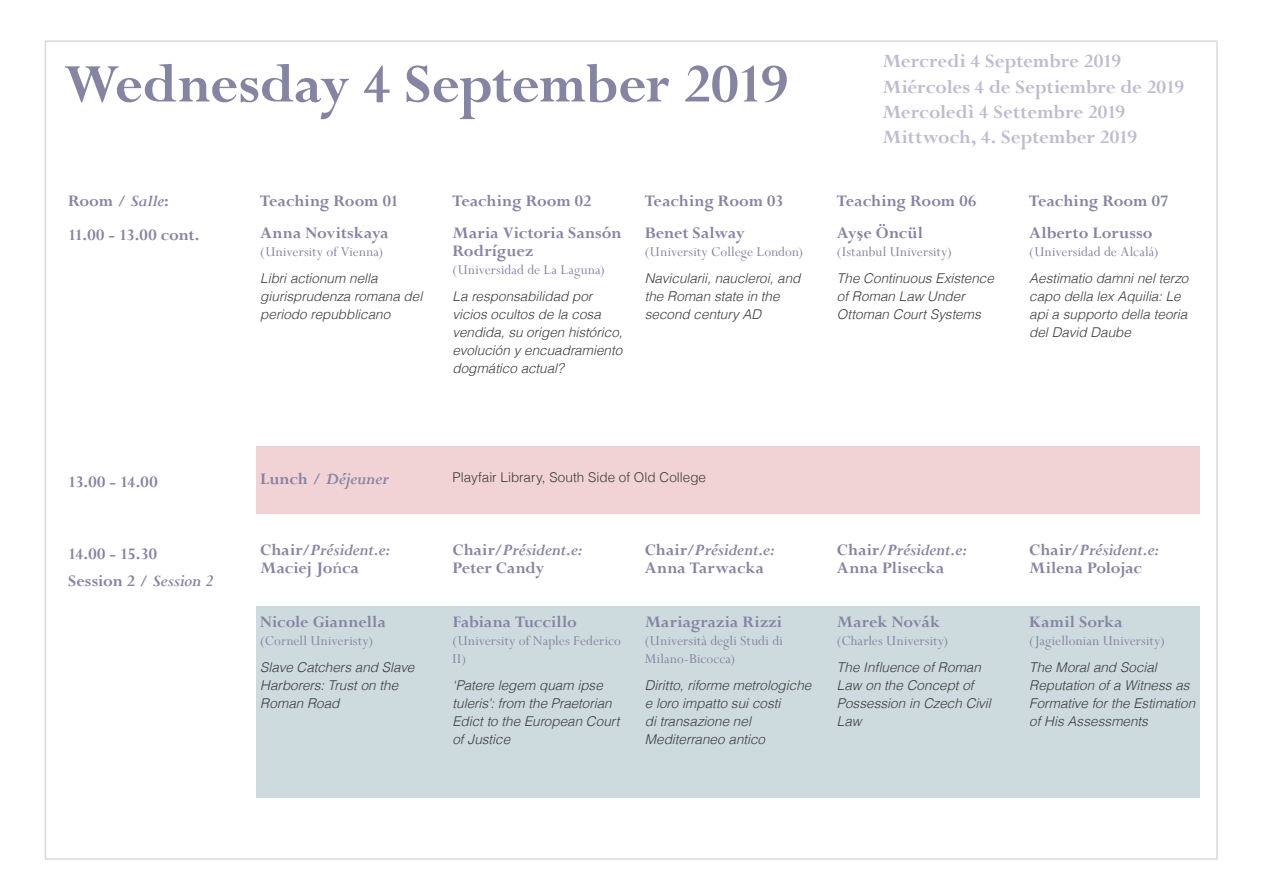
<style>
.page{position:relative;width:1263px;height:893px;background:#fff}
.page>*{position:absolute;margin:0;border:0;box-sizing:border-box;transform-origin:0 0}
.Cover_title{font:700 60px "Perpetua";letter-spacing:-.015em;color:#8684a3}
.Cover_sub_line{font:700 21px "Perpetua";letter-spacing:-.005em;color:#bebdd0}
.Body_copy_9pt{font:700 18px/18px "Perpetua";color:#8684a3}
.Body_copy_9pt-2{font:italic 700 18px "Perpetua";letter-spacing:-.02em;color:#8684a3}
.Body_copy_9pt-3{font:15px/18px "Perpetua";letter-spacing:.01em;color:#8684a3}
.Body_copy_9pt-4{font:italic 300 13.5px/18px "Helvetica";color:#3c3c3b}
.Body_copy_9pt-5{font:300 13.5px "Helvetica";color:#3c3c3b}
.s1{font-style:italic}
.s2{font-family:"Times New Roman";font-size:15px}
.s3{font-style:normal}
.s4{font-family:"Times New Roman";font-weight:400;font-size:15.3px}
</style>
<div class="page">
<div style="left:256px;top:606px;width:943px;height:191px;background:#cddbde"></div>
<div style="left:256px;top:446px;width:943px;height:68px;background:#f1d3d5"></div>
<p class="Cover_title" style="left:64px;top:46px;width:726px">Wednesday 4 September 2019</p>
<p class="Cover_sub_line" style="left:882px;top:48px;width:240px">Mercredi 4 Septembre 2019</p>
<p class="Cover_sub_line" style="left:882px;top:73px;width:303px">Miércoles 4 de Septiembre de 2019</p>
<p class="Cover_sub_line" style="left:882px;top:99px;width:244px">Mercoledì 4 Settembre 2019</p>
<p class="Cover_sub_line" style="left:882px;top:124px;width:256px">Mittwoch, 4. September 2019</p>
<p class="Body_copy_9pt" style="left:68px;top:192px;width:102px">Room / <span class="s1">Salle</span>:</p>
<p class="Body_copy_9pt" style="left:260px;top:192px;width:140px">Teaching Room 01</p>
<p class="Body_copy_9pt" style="left:452px;top:192px;width:140px">Teaching Room 02</p>
<p class="Body_copy_9pt" style="left:645px;top:192px;width:140px">Teaching Room 03</p>
<p class="Body_copy_9pt" style="left:837px;top:192px;width:141px">Teaching Room 06</p>
<p class="Body_copy_9pt" style="left:1029px;top:192px;width:141px">Teaching Room 07</p>
<p class="Body_copy_9pt" style="left:68px;top:226px;width:133px">11.00 - 13.00 cont.</p>
<p class="Body_copy_9pt" style="left:260px;top:224px;width:130px">Anna Novitskaya</p>
<p class="Body_copy_9pt-3" style="left:260px;top:243px;width:124px">(University of Vienna)</p>
<p class="Body_copy_9pt-4" style="left:260px;top:269px;width:164px">Libri actionum nella giurisprudenza romana del periodo repubblicano</p>
<p class="Body_copy_9pt" style="left:837px;top:224px;width:88px">Ay<span class="s2">ş</span>e Öncül</p>
<p class="Body_copy_9pt-3" style="left:837px;top:243px;width:116px">(Istanbul University)</p>
<p class="Body_copy_9pt-4" style="left:837px;top:269px;width:158px">The Continuous Existence of Roman Law Under<br>Ottoman Court Systems</p>
<p class="Body_copy_9pt" style="left:452px;top:224px;width:171px">Maria Victoria Sansón<br>Rodríguez</p>
<p class="Body_copy_9pt-3" style="left:452px;top:261px;width:154px">(Universidad de La Laguna)</p>
<p class="Body_copy_9pt-4" style="left:452px;top:287px;width:171px">La responsabilidad por vicios ocultos de la cosa vendida, su origen histórico, evolución y encuadramiento dogmático actual?</p>
<p class="Body_copy_9pt" style="left:645px;top:224px;width:102px">Benet Salway</p>
<p class="Body_copy_9pt-3" style="left:645px;top:243px;width:160px">(University College London)</p>
<p class="Body_copy_9pt-4" style="left:645px;top:269px;width:157px">Navicularii, naucleroi, and the Roman state in the second century AD</p>
<p class="Body_copy_9pt" style="left:1029px;top:224px;width:125px">Alberto Lorusso</p>
<p class="Body_copy_9pt-3" style="left:1029px;top:243px;width:131px">(Universidad de Alcalá)</p>
<p class="Body_copy_9pt-4" style="left:1029px;top:269px;width:161px">Aestimatio damni nel terzo capo della lex Aquilia: Le api a supporto della teoria del David Daube</p>
<p class="Body_copy_9pt" style="left:68px;top:472px;width:91px">13.00 - 14.00</p>
<p class="Body_copy_9pt-2" style="left:260px;top:467px;width:130px"><span class="s3">Lunch /</span> Déjeuner</p>
<p class="Body_copy_9pt-5" style="left:452px;top:466px;width:255px">Playfair Library, South Side of Old College</p>
<p class="Body_copy_9pt" style="left:68px;top:544px;width:91px">14.00 - 15.30</p>
<p class="Body_copy_9pt" style="left:68px;top:571px;width:147px">Session 2 / <span class="s1">Session 2</span></p>
<p class="Body_copy_9pt" style="left:260px;top:540px;width:132px">Chair/<span class="s1">Président.e:<br></span>Maciej Jo<span class="s4">ń</span>ca</p>
<p class="Body_copy_9pt" style="left:260px;top:612px;width:127px">Nicole Giannella</p>
<p class="Body_copy_9pt-3" style="left:260px;top:631px;width:114px">(Cornell Univeristy)</p>
<p class="Body_copy_9pt-4" style="left:260px;top:657px;width:156px">Slave Catchers and Slave<br>Harborers: Trust on the<br>Roman Road</p>
<p class="Body_copy_9pt" style="left:452px;top:540px;width:132px">Chair/<span class="s1">Président.e:<br></span>Peter Candy</p>
<p class="Body_copy_9pt" style="left:452px;top:612px;width:126px">Fabiana Tuccillo</p>
<p class="Body_copy_9pt-3" style="left:452px;top:631px;width:170px">(University of Naples Federico<br>II)</p>
<p class="Body_copy_9pt-4" style="left:452px;top:675px;width:168px">‘Patere legem quam ipse tuleris’: from the Praetorian<br>Edict to the European Court of Justice</p>
<p class="Body_copy_9pt" style="left:645px;top:540px;width:132px">Chair/<span class="s1">Président.e:<br></span>Anna Tarwacka</p>
<p class="Body_copy_9pt" style="left:645px;top:612px;width:139px">Mariagrazia Rizzi</p>
<p class="Body_copy_9pt-3" style="left:645px;top:631px;width:140px">(Università degli Studi di<br>Milano-Bicocca)</p>
<p class="Body_copy_9pt-4" style="left:645px;top:675px;width:168px">Diritto, riforme metrologiche e loro impatto sui costi<br>di transazione nel<br>Mediterraneo antico</p>
<p class="Body_copy_9pt" style="left:837px;top:540px;width:132px">Chair/<span class="s1">Président.e:<br></span>Anna Plisecka</p>
<p class="Body_copy_9pt" style="left:837px;top:612px;width:105px">Marek Novák</p>
<p class="Body_copy_9pt-3" style="left:837px;top:631px;width:113px">(Charles University)</p>
<p class="Body_copy_9pt-4" style="left:837px;top:657px;width:155px">The Influence of Roman<br>Law on the Concept of<br>Possession in Czech Civil<br>Law</p>
<p class="Body_copy_9pt" style="left:1029px;top:540px;width:132px">Chair/<span class="s1">Président.e:<br></span>Milena Polojac</p>
<p class="Body_copy_9pt" style="left:1029px;top:612px;width:95px">Kamil Sorka</p>
<p class="Body_copy_9pt-3" style="left:1029px;top:631px;width:137px">(Jagiellonian University)</p>
<p class="Body_copy_9pt-4" style="left:1029px;top:657px;width:168px">The Moral and Social<br>Reputation of a Witness as<br>Formative for the Estimation of His Assessments</p>
</div>
